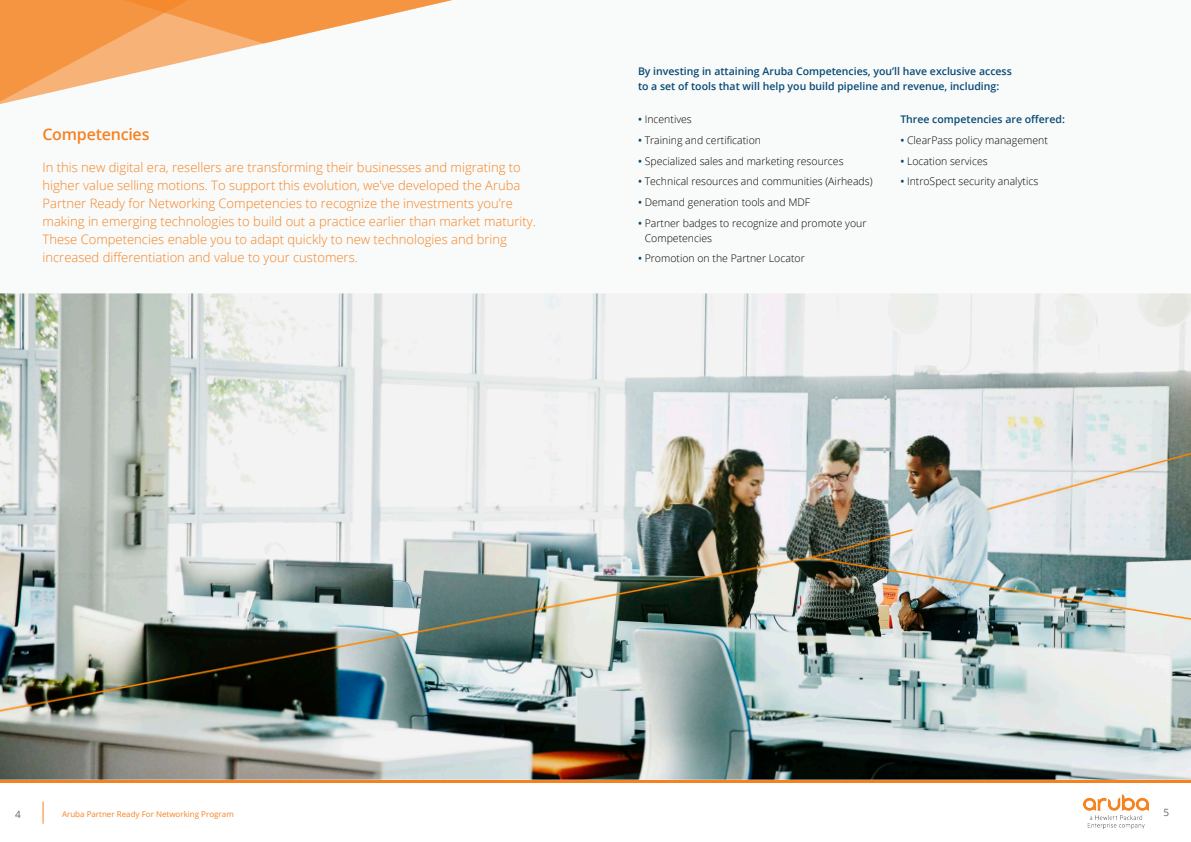
<style>
.page{position:relative;width:1191px;height:842px;background:#fff}
.page>*{position:absolute;margin:0;border:0;box-sizing:border-box;transform-origin:0 0}
.Headings{font:600 16px "Open Sans";letter-spacing:-.015em;color:#f58220}
.HeadingCopy{font:300 13px/18px "Open Sans";color:#f58220}
.BulletCopy{font:300 10.5px/15px "Open Sans";color:#000}
.Main_Body_Copy{font:600 10.5px/15px "Open Sans";color:#064975}
.BulletCopy-2{font:600 10.5px "Open Sans";color:#064975}
.t1{font:10px "Open Sans";color:#64656a}
.t2{font:8px "Open Sans";color:#f58220}
.s1{font-weight:600;color:#064975}
</style>
<div class="page">
<div style="left:0;top:0;width:595px;height:782px;background:#f9fafa"></div>
<div style="left:595px;top:0;width:596px;height:780px;background:#f9fafa"></div>
<hr style="left:0;top:780px;width:1191px;height:2px;background:#f58220">
<svg style="left:43px;top:801px;width:1px;height:23px"></svg>
<img style="left:1083px;top:794px;width:65px;height:34px">
<img style="left:0;top:293px;width:1191px;height:487px">
<svg style="left:0;top:0;width:450px;height:104px"></svg>
<p class="Headings" style="left:43px;top:123px;width:108px">Competencies</p>
<p class="HeadingCopy" style="left:43px;top:158px;width:495px">In this new digital era, resellers are transforming their businesses and migrating to higher value selling motions. To support this evolution, we’ve developed the Aruba Partner Ready for Networking Competencies to recognize the investments you’re making in emerging technologies to build out a practice earlier than market maturity.<br>These Competencies enable you to adapt quickly to new technologies and bring increased differentiation and value to your customers.</p>
<p class="Main_Body_Copy" style="left:638px;top:64px;width:375px">By investing in attaining Aruba Competencies, you’ll have exclusive access to a set of tools that will help you build pipeline and revenue, including:</p>
<p class="BulletCopy" style="left:638px;top:112px;width:55px"><span class="s1">•</span> Incentives</p>
<p class="BulletCopy" style="left:638px;top:133px;width:124px"><span class="s1">•</span> Training and certification</p>
<p class="BulletCopy" style="left:638px;top:153px;width:207px"><span class="s1">•</span> Specialized sales and marketing resources</p>
<p class="BulletCopy" style="left:638px;top:174px;width:236px"><span class="s1">•</span> Technical resources and communities (Airheads)</p>
<p class="BulletCopy" style="left:638px;top:195px;width:173px"><span class="s1">•</span> Demand generation tools and MDF</p>
<p class="BulletCopy" style="left:644px;top:215px;width:223px;text-indent:-7px"><span class="s1">•</span> Partner badges to recognize and promote your<br>Competencies</p>
<p class="BulletCopy" style="left:638px;top:251px;width:168px"><span class="s1">•</span> Promotion on the Partner Locator</p>
<p class="BulletCopy-2" style="left:900px;top:112px;width:166px">Three competencies are offered:</p>
<p class="BulletCopy" style="left:900px;top:133px;width:149px"><span class="s1">•</span> ClearPass policy management</p>
<p class="BulletCopy" style="left:900px;top:153px;width:89px"><span class="s1">•</span> Location services</p>
<p class="BulletCopy" style="left:900px;top:174px;width:139px"><span class="s1">•</span> IntroSpect security analytics</p>
<p class="t1" style="left:15px;top:807px;width:7px">4</p>
<p class="t2" style="left:62px;top:808px;width:173px">Aruba Partner Ready For Networking Program</p>
<p class="t1" style="left:1163px;top:806px;width:7px">5</p>
</div>
